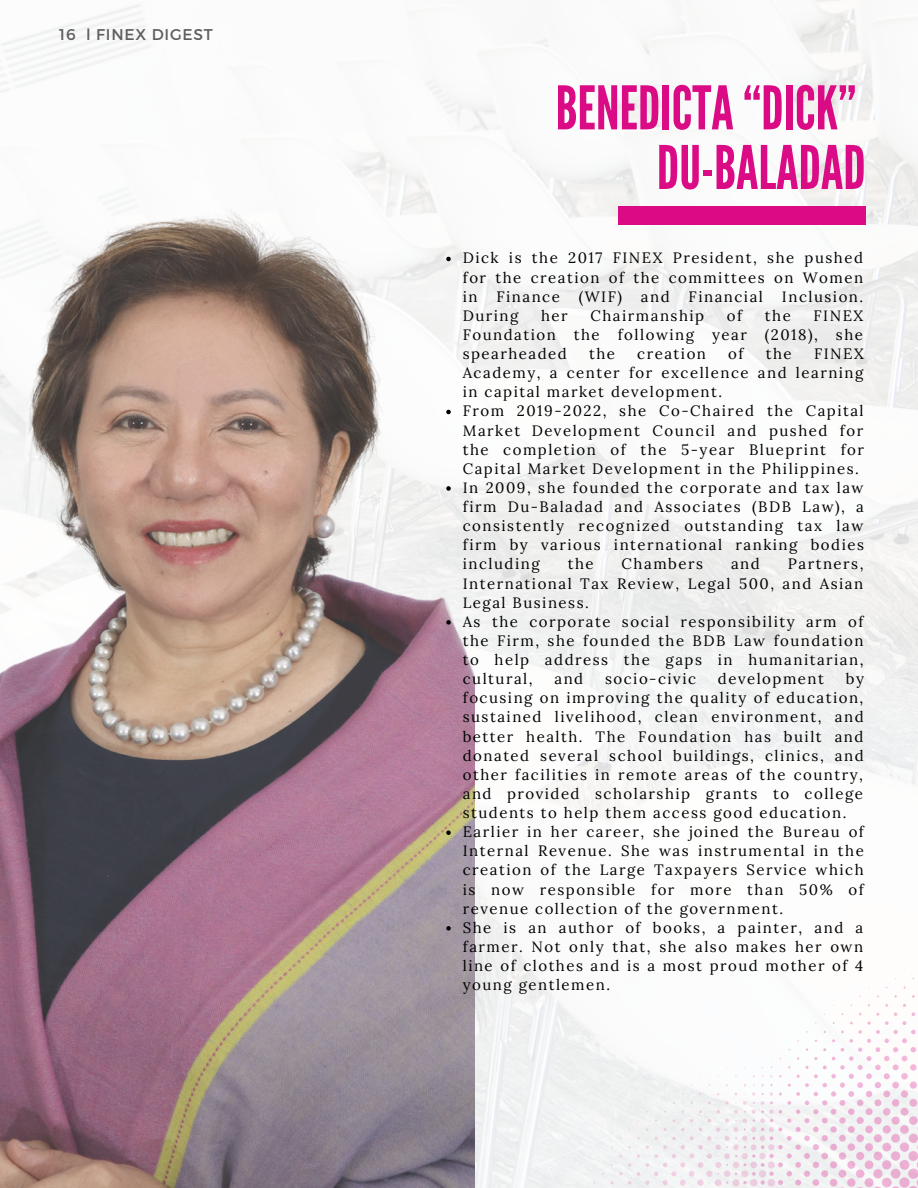
<style>
.page{position:relative;width:918px;height:1188px;background:#fff}
.page>*{position:absolute;margin:0;border:0;box-sizing:border-box;transform-origin:0 0}
.t1{font:60px/59.7px "League Gothic";color:#da0b85;text-align:right}
.t2{font:15.6px "Montserrat";letter-spacing:.05em;color:#5e5e5e}
.t3{font:15px/19.2px "Lora";letter-spacing:.1em;color:#000}
</style>
<div class="page">
<img style="left:0;top:0;width:918px;height:1188px">
<img style="left:0;top:117px;width:474px;height:1071px">
<div style="left:618px;top:206px;width:248px;height:19px;background:#da0b85"></div>
<svg style="left:610px;top:1181px;width:4px;height:3px"></svg>
<svg style="left:628px;top:995px;width:290px;height:193px"></svg>
<svg style="left:446px;top:257px;width:5px;height:4px"></svg>
<svg style="left:446px;top:410px;width:5px;height:4px"></svg>
<svg style="left:446px;top:486px;width:5px;height:5px"></svg>
<svg style="left:446px;top:620px;width:5px;height:5px"></svg>
<svg style="left:446px;top:830px;width:5px;height:5px"></svg>
<svg style="left:446px;top:926px;width:5px;height:5px"></svg>
<p class="t2" style="left:59px;top:25px;width:155px">16 l FINEX DIGEST</p>
<h1 class="t1" style="left:556px;top:79px;width:312px">BENEDICTA“DICK”<br>DU-BALADAD</h1>
<p class="t3" style="left:463px;top:248px;width:402px;text-align:justify">Dick is the 2017 FINEX President, she pushed for the creation of the committees on Women in</p>
<p class="t3" style="left:496px;top:287px;width:65px">Finance</p>
<p class="t3" style="left:579px;top:287px;width:45px">(WIF)</p>
<p class="t3" style="left:641px;top:287px;width:30px">and</p>
<p class="t3" style="left:689px;top:287px;width:76px">Financial</p>
<p class="t3" style="left:782px;top:287px;width:83px">Inclusion.</p>
<p class="t3" style="left:463px;top:306px;width:57px">During</p>
<p class="t3" style="left:541px;top:306px;width:28px">her</p>
<p class="t3" style="left:590px;top:306px;width:115px">Chairmanship</p>
<p class="t3" style="left:727px;top:306px;width:17px">of</p>
<p class="t3" style="left:765px;top:306px;width:27px">the</p>
<p class="t3" style="left:463px;top:306px;width:402px;text-align:justify;text-indent:351px">FINEX Foundation the following year (2018), she spearheaded</p>
<p class="t3" style="left:589px;top:344px;width:27px">the</p>
<p class="t3" style="left:637px;top:344px;width:70px">creation</p>
<p class="t3" style="left:728px;top:344px;width:17px">of</p>
<p class="t3" style="left:766px;top:344px;width:27px">the</p>
<p class="t3" style="left:463px;top:344px;width:403px;text-indent:351px">FINEX Academy, a center for excellence and learning in capital market development.<br>From 2019-2022, she Co-Chaired the Capital Market Development Council and pushed for the completion of the 5-year Blueprint for Capital Market Development in the Philippines.<br>In 2009, she founded the corporate and tax law firm Du-Baladad and Associates (BDB Law), a consistently recognized outstanding tax law firm by various international ranking bodies including</p>
<p class="t3" style="left:568px;top:554px;width:27px">the</p>
<p class="t3" style="left:622px;top:554px;width:83px">Chambers</p>
<p class="t3" style="left:731px;top:554px;width:30px">and</p>
<p class="t3" style="left:463px;top:554px;width:402px;text-indent:325px">Partners,<br>International Tax Review, Legal 500, and Asian<br>Legal Business.<br>As the corporate social responsibility arm of the Firm, she founded the BDB Law foundation to help address the gaps in humanitarian, cultural,</p>
<p class="t3" style="left:463px;top:669px;width:403px;text-indent:383px">by focusing on improving the quality of education, sustained livelihood, clean environment, and better health. The Foundation has built and donated several school buildings, clinics, and other facilities in remote areas of the country, and provided scholarship grants to college students to help them access good education.<br>Earlier in her career, she joined the Bureau of Internal Revenue. She was instrumental in the creation of the Large Taxpayers Service which is now responsible for more than 50% of revenue collection of the government.<br>She is an author of books, a painter, and a farmer. Not only that, she also makes her own line of clothes and is a most proud mother of 4 young gentlemen.</p>
<p class="t3" style="left:554px;top:669px;width:30px">and</p>
<p class="t3" style="left:605px;top:669px;width:92px">socio-civic</p>
<p class="t3" style="left:718px;top:669px;width:108px">development</p>
</div>
